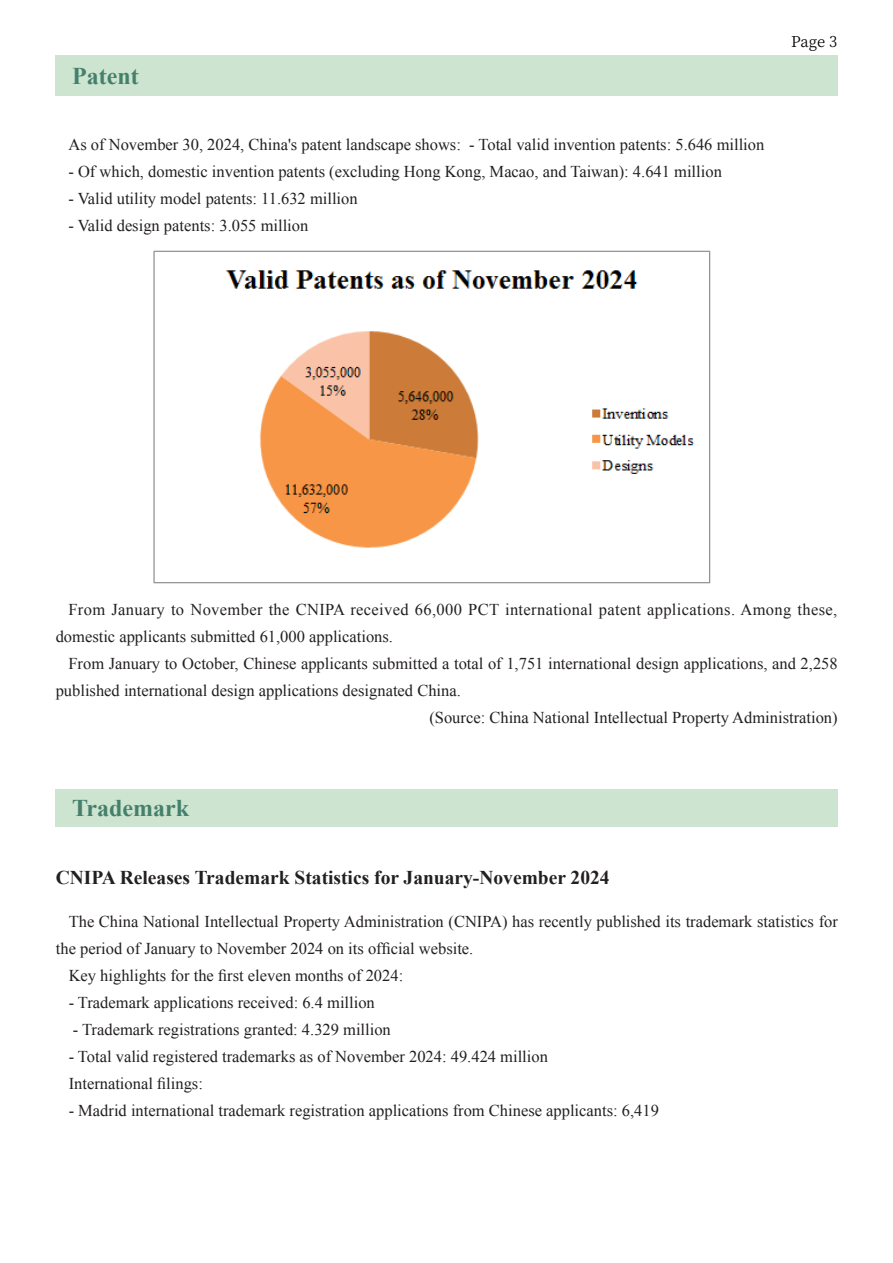
<style>
.page{position:relative;width:893px;height:1263px;background:#fff}
.page>*{position:absolute;margin:0;border:0;box-sizing:border-box;transform-origin:0 0}
.t1{font:700 24px "Times New Roman";color:#44806b}
.正文{font:700 19.5px "Times New Roman";color:#231f20}
.标题{font:16.5px/27px "Times New Roman";color:#231f20}
.标题-2{font:16.5px/27px "Times New Roman";letter-spacing:.02em;color:#231f20}
.t2{font:15px "Source Han Serif CN";color:#000}
</style>
<div class="page">
<div style="left:55px;top:55px;width:782px;height:41px;background:#cde4d0"></div>
<div style="left:55px;top:789px;width:782px;height:38px;background:#cde4d0"></div>
<img style="left:153px;top:250px;width:558px;height:334px">
<p class="t1" style="left:72px;top:59px;width:68px">Patent</p>
<p class="标题" style="left:68px;top:131px;width:697px">As of November 30, 2024, China's patent landscape shows: - Total valid invention patents: 5.646 million</p>
<p class="标题" style="left:68px;top:158px;width:655px">- Of which, domestic invention patents (excluding Hong Kong, Macao, and Taiwan): 4.641 million</p>
<p class="标题" style="left:68px;top:185px;width:291px">- Valid utility model patents: 11.632 million</p>
<p class="标题" style="left:68px;top:212px;width:241px">- Valid design patents: 3.055 million</p>
<p class="t2" style="left:791px;top:33px;width:48px">Page 3</p>
<p class="标题-2" style="left:56px;top:595px;width:783px;text-indent:13px">From January to November the CNIPA received 66,000 PCT international patent applications. Among these, domestic applicants submitted 61,000 applications.</p>
<p class="标题" style="left:56px;top:649px;width:783px;text-indent:13px">From January to October, Chinese applicants submitted a total of 1,751 international design applications, and 2,258 published international design applications designated China.</p>
<p class="标题" style="left:429px;top:703px;width:410px">(Source: China National Intellectual Property Administration)</p>
<p class="t1" style="left:72px;top:792px;width:118px">Trademark</p>
<p class="正文" style="left:56px;top:864px;width:555px">CNIPA Releases Trademark Statistics for January-November 2024</p>
<p class="标题" style="left:56px;top:907px;width:783px;text-indent:13px">The China National Intellectual Property Administration (CNIPA) has recently published its trademark statistics for the period of January to November 2024 on its official website.</p>
<p class="标题" style="left:69px;top:961px;width:336px">Key highlights for the first eleven months of 2024:</p>
<p class="标题" style="left:69px;top:988px;width:308px">- Trademark applications received: 6.4 million</p>
<p class="标题" style="left:73px;top:1015px;width:320px">- Trademark registrations granted: 4.329 million</p>
<p class="标题" style="left:69px;top:1042px;width:481px">- Total valid registered trademarks as of November 2024: 49.424 million</p>
<p class="标题" style="left:69px;top:1069px;width:136px">International filings:</p>
<p class="标题" style="left:69px;top:1096px;width:592px">- Madrid international trademark registration applications from Chinese applicants: 6,419</p>
</div>
